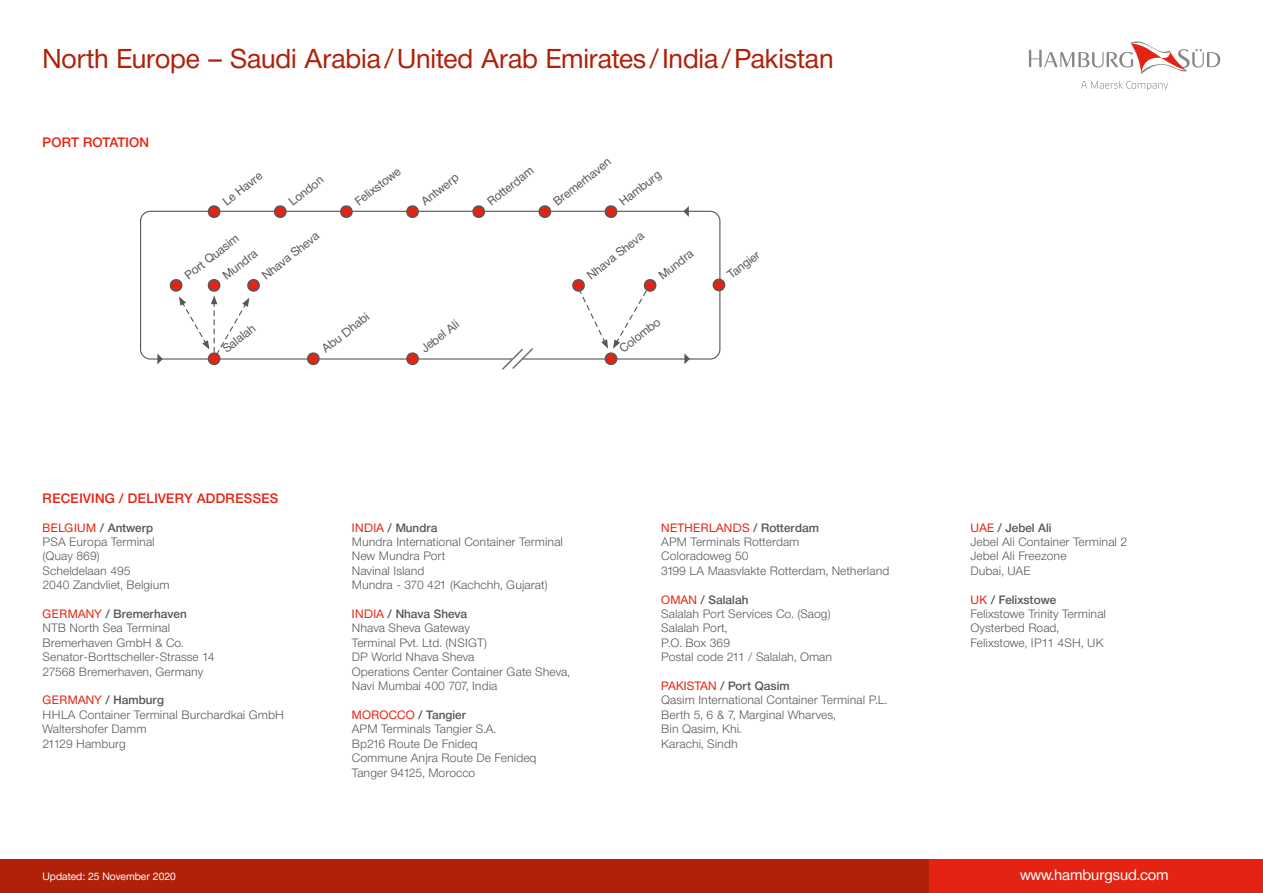
<style>
.page{position:relative;width:1263px;height:893px;background:#fff}
.page>*{position:absolute;margin:0;border:0;box-sizing:border-box;transform-origin:0 0}
.t1{font:27px "Neue Helvetica BQ";letter-spacing:-.005em;color:#b12009}
.t2{font:15px "Neue Helvetica BQ";color:#fff}
.t3{font:500 13.5px "Neue Helvetica BQ";letter-spacing:.02em;color:#e42313}
.t4{font:300 12px/14.4px "Neue Helvetica BQ";color:#575756}
.t5{font:12px/23.4px "Neue Helvetica BQ";color:#575756}
.t6{font:10.5px "Neue Helvetica BQ";color:#fff}
.s1{font-weight:400;color:#e42313}
.s2{font-weight:500}
</style>
<div class="page">
<svg style="left:1029px;top:41px;width:191px;height:33px"></svg>
<svg style="left:1081px;top:81px;width:87px;height:9px"></svg>
<div style="left:0;top:859px;width:929px;height:34px;background:#b12009"></div>
<div style="left:929px;top:859px;width:334px;height:34px;background:#e42313"></div>
<svg style="left:683px;top:206px;width:6px;height:11px"></svg>
<svg style="left:684px;top:353px;width:5px;height:11px"></svg>
<div style="left:140px;top:211px;width:580px;height:149px;border:1px solid #575756;border-radius:10px"></div>
<svg style="left:305px;top:352px;width:15px;height:14px"></svg>
<svg style="left:404px;top:352px;width:15px;height:14px"></svg>
<svg style="left:537px;top:205px;width:14px;height:13px"></svg>
<svg style="left:471px;top:205px;width:14px;height:13px"></svg>
<svg style="left:603px;top:205px;width:14px;height:13px"></svg>
<svg style="left:404px;top:205px;width:15px;height:13px"></svg>
<svg style="left:338px;top:205px;width:15px;height:13px"></svg>
<svg style="left:272px;top:205px;width:15px;height:13px"></svg>
<svg style="left:206px;top:205px;width:14px;height:13px"></svg>
<svg style="left:157px;top:279px;width:103px;height:87px"></svg>
<svg style="left:570px;top:279px;width:86px;height:87px"></svg>
<svg style="left:712px;top:277px;width:13px;height:16px"></svg>
<svg style="left:501px;top:348px;width:33px;height:22px"></svg>
<h1 class="t1" style="left:43px;top:42px;width:793px">North Europe – Saudi Arabia/United Arab Emirates /India/Pakistan</h1>
<p class="t3" style="left:43px;top:133px;width:108px">PORT ROTATION</p>
<p class="t5" style="left:217px;top:193px;width:48px;rotate:-38deg">Le Havre</p>
<p class="t5" style="left:283px;top:193px;width:42px;rotate:-38deg">London</p>
<p class="t5" style="left:349px;top:193px;width:56px;rotate:-38deg">Felixstowe</p>
<p class="t5" style="left:415px;top:193px;width:45px;rotate:-38deg">Antwerp</p>
<p class="t5" style="left:481px;top:193px;width:56px;rotate:-38deg">Rotterdam</p>
<p class="t5" style="left:548px;top:193px;width:71px;rotate:-38deg">Bremerhaven</p>
<p class="t5" style="left:614px;top:193px;width:50px;rotate:-38deg">Hamburg</p>
<p class="t5" style="left:256px;top:267px;width:70px;rotate:-38deg">Nhava Sheva</p>
<p class="t5" style="left:581px;top:267px;width:70px;rotate:-38deg">Nhava Sheva</p>
<p class="t5" style="left:202px;top:249px;width:42px;text-indent:-30px;rotate:-38deg">Port Quasim<br>Mundra</p>
<p class="t5" style="left:653px;top:267px;width:42px;rotate:-38deg">Mundra</p>
<p class="t5" style="left:722px;top:267px;width:39px;rotate:-38deg">Tangier</p>
<p class="t5" style="left:217px;top:341px;width:39px;rotate:-38deg">Salalah</p>
<p class="t5" style="left:316px;top:341px;width:58px;rotate:-38deg">Abu Dhabi</p>
<p class="t5" style="left:415px;top:341px;width:46px;rotate:-38deg">Jebel Ali</p>
<p class="t5" style="left:614px;top:341px;width:50px;rotate:-38deg">Colombo</p>
<p class="t3" style="left:43px;top:490px;width:237px">RECEIVING / DELIVERY ADDRESSES</p>
<p class="t4" style="left:43px;top:520px;width:129px"><span class="s1">BELGIUM</span> <span class="s2">/ Antwerp<br></span>PSA Europa Terminal (Quay 869)<br>Scheldelaan 495<br>2040 Zandvliet, Belgium</p>
<p class="t4" style="left:43px;top:607px;width:173px"><span class="s1">GERMANY</span> <span class="s2">/ Bremerhaven<br></span>NTB North Sea Terminal<br>Bremerhaven GmbH &amp; Co.<br>Senator-Borttscheller-Strasse 14<br>27568 Bremerhaven, Germany</p>
<p class="t4" style="left:43px;top:693px;width:243px"><span class="s1">GERMANY</span> <span class="s2">/ Hamburg<br></span>HHLA Container Terminal Burchardkai GmbH<br>Waltershofer Damm<br>21129 Hamburg</p>
<p class="t4" style="left:352px;top:520px;width:213px"><span class="s1">INDIA</span> <span class="s2">/ Mundra<br></span>Mundra International Container Terminal<br>New Mundra Port<br>Navinal Island<br>Mundra - 370 421 (Kachchh, Gujarat)</p>
<p class="t4" style="left:352px;top:607px;width:220px"><span class="s1">INDIA</span> <span class="s2">/ Nhava Sheva<br></span>Nhava Sheva Gateway<br>Terminal Pvt. Ltd. (NSIGT)<br>DP World Nhava Sheva<br>Operations Center Container Gate Sheva,<br>Navi Mumbai 400 707, India</p>
<p class="t4" style="left:352px;top:707px;width:186px"><span class="s1">MOROCCO</span> <span class="s2">/ Tangier<br></span>APM Terminals Tangier S.A.<br>Bp216 Route De Fnideq<br>Commune Anjra Route De Fenideq<br>Tanger 94125, Morocco</p>
<p class="t4" style="left:661px;top:520px;width:230px"><span class="s1">NETHERLANDS</span> <span class="s2">/ Rotterdam<br></span>APM Terminals Rotterdam<br>Coloradoweg 50<br>3199 LA Maasvlakte Rotterdam, Netherland</p>
<p class="t4" style="left:661px;top:592px;width:172px"><span class="s1">OMAN</span> <span class="s2">/ Salalah<br></span>Salalah Port Services Co. (Saog)<br>Salalah Port,<br>P.O. Box 369<br>Postal code 211 / Salalah, Oman</p>
<p class="t4" style="left:661px;top:679px;width:228px"><span class="s1">PAKISTAN</span> <span class="s2">/ Port Qasim<br></span>Qasim International Container Terminal P.L.<br>Berth 5, 6 &amp; 7, Marginal Wharves,<br>Bin Qasim, Khi.<br>Karachi, Sindh</p>
<p class="t4" style="left:971px;top:520px;width:158px"><span class="s1">UAE</span> <span class="s2">/ Jebel Ali<br></span>Jebel Ali Container Terminal 2<br>Jebel Ali Freezone<br>Dubai, UAE</p>
<p class="t4" style="left:971px;top:592px;width:137px"><span class="s1">UK</span> <span class="s2">/ Felixstowe<br></span>Felixstowe Trinity Terminal<br>Oysterbed Road,<br>Felixstowe, IP11 4SH, UK</p>
<p class="t6" style="left:43px;top:870px;width:135px">Updated: 25 November 2020</p>
<p class="t2" style="left:1020px;top:865px;width:150px">www.hamburgsud.com</p>
</div>
